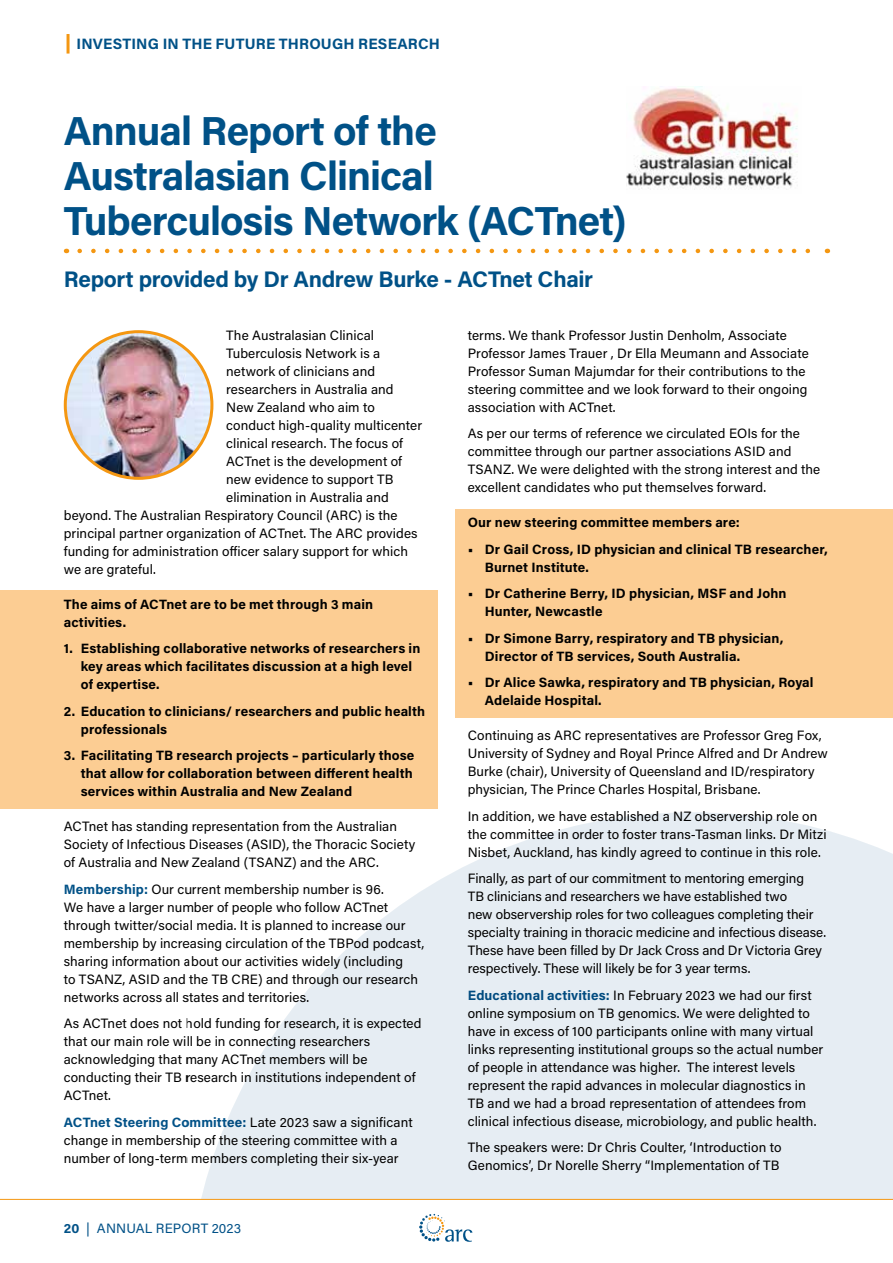
<style>
.page{position:relative;width:893px;height:1263px;background:#fff}
.page>*{position:absolute;margin:0;border:0;box-sizing:border-box;transform-origin:0 0}
.t1{font:700 40.5px/45px "Acumin Pro";letter-spacing:-.025em;color:#005187}
.t2{font:700 22.5px "Acumin Pro";letter-spacing:-.015em;color:#005187}
.t3{font:700 15px "Acumin Pro";letter-spacing:.015em;color:#005187}
.t4{font:13.5px/18px "Acumin Pro";letter-spacing:.005em;color:#000}
.t5{font:700 13.5px/18px "Acumin Pro";letter-spacing:.01em;color:#000}
.t6{font:13.5px "Acumin Pro";letter-spacing:.01em;color:#005187}
.s1{font-weight:700;color:#005187}
.s2{font-weight:700}
</style>
<div class="page">
<svg style="left:80px;top:249px;width:730px;height:4px"></svg>
<div style="left:0;top:591px;width:438px;height:48px;background:#fccd93"></div>
<div style="left:0;top:635px;width:438px;height:66px;background:#fccd93"></div>
<div style="left:0;top:698px;width:438px;height:48px;background:#fccd93"></div>
<div style="left:0;top:742px;width:438px;height:66px;background:#fccd93"></div>
<div style="left:455px;top:509px;width:438px;height:30px;background:#fccd93"></div>
<div style="left:455px;top:536px;width:438px;height:48px;background:#fccd93"></div>
<div style="left:455px;top:580px;width:438px;height:48px;background:#fccd93"></div>
<div style="left:455px;top:625px;width:438px;height:48px;background:#fccd93"></div>
<div style="left:455px;top:669px;width:438px;height:48px;background:#fccd93"></div>
<img style="left:627px;top:87px;width:171px;height:103px">
<img style="left:65px;top:332px;width:147px;height:146px;border-radius:73px">
<div style="left:64px;top:330px;width:149px;height:150px;border:3px solid #f49712;border-radius:50%"></div>
<svg style="left:187px;top:812px;width:706px;height:387px;fill:#e6edf3"></svg>
<hr style="left:67px;top:34px;width:3px;height:20px;background:#f49712">
<svg style="left:0;top:1199px;width:893px;height:34px"></svg>
<svg style="left:419px;top:1214px;width:53px;height:28px"></svg>
<p class="t3" style="left:77px;top:33px;width:365px">INVESTING IN THE FUTURE THROUGH RESEARCH</p>
<h1 class="t1" style="left:64px;top:106px;width:564px">Annual Report of the<br>Australasian Clinical<br>Tuberculosis Network (ACTnet)</h1>
<h2 class="t2" style="left:64px;top:263px;width:531px">Report provided by Dr Andrew Burke - ACTnet Chair</h2>
<p class="t4" style="left:226px;top:325px;width:149px">The Australasian Clinical</p>
<p class="t4" style="left:226px;top:343px;width:156px">Tuberculosis Network is a</p>
<p class="t4" style="left:226px;top:361px;width:150px">network of clinicians and</p>
<p class="t4" style="left:226px;top:379px;width:169px">researchers in Australia and</p>
<p class="t4" style="left:226px;top:397px;width:150px">New Zealand who aim to</p>
<p class="t4" style="left:226px;top:415px;width:197px">conduct high-quality multicenter</p>
<p class="t4" style="left:226px;top:433px;width:178px">clinical research. The focus of</p>
<p class="t4" style="left:226px;top:451px;width:177px">ACTnet is the development of</p>
<p class="t4" style="left:226px;top:469px;width:169px">new evidence to support TB</p>
<p class="t4" style="left:226px;top:487px;width:164px">elimination in Australia and</p>
<p class="t4" style="left:64px;top:505px;width:335px">beyond. The Australian Respiratory Council (ARC) is the</p>
<p class="t4" style="left:64px;top:523px;width:355px">principal partner organization of ACTnet. The ARC provides</p>
<p class="t4" style="left:64px;top:541px;width:346px">funding for administration officer salary support for which</p>
<p class="t4" style="left:64px;top:559px;width:94px">we are grateful.</p>
<p class="t5" style="left:64px;top:594px;width:311px">The aims of ACTnet are to be met through 3 main activities.</p>
<p class="t5" style="left:81px;top:639px;width:341px;text-indent:-17px">1. Establishing collaborative networks of researchers in key areas which facilitates discussion at a high level of expertise.</p>
<p class="t5" style="left:81px;top:701px;width:346px;text-indent:-17px">2. Education to clinicians/ researchers and public health professionals</p>
<p class="t5" style="left:81px;top:746px;width:335px;text-align:justify;text-indent:-17px">3. Facilitating TB research projects – particularly those that allow for collaboration between different health services within Australia and New Zealand</p>
<p class="t4" style="left:64px;top:817px;width:353px">ACTnet has standing representation from the Australian<br>Society of Infectious Diseases (ASID), the Thoracic Society of Australia and New Zealand (TSANZ) and the ARC.</p>
<p class="t4" style="left:64px;top:879px;width:362px"><span class="s1">Membership:</span> Our current membership number is 96.<br>We have a larger number of people who follow ACTnet through twitter/social media. It is planned to increase our membership by increasing circulation of the TBPod podcast, sharing information about our activities widely (including<br>to TSANZ, ASID and the TB CRE) and through our research networks across all states and territories.</p>
<p class="t4" style="left:64px;top:1014px;width:359px">As ACTnet does not hold funding for research, it is expected that our main role will be in connecting researchers acknowledging that many ACTnet members will be conducting their TB research in institutions independent of ACTnet.</p>
<p class="t4" style="left:64px;top:1112px;width:350px"><span class="s1">ACTnet Steering Committee:</span> Late 2023 saw a significant change in membership of the steering committee with a number of long-term members completing their six-year</p>
<p class="t4" style="left:468px;top:325px;width:343px">terms. We thank Professor Justin Denholm, Associate Professor James Trauer , Dr Ella Meumann and Associate Professor Suman Majumdar for their contributions to the steering committee and we look forward to their ongoing association with ACTnet.</p>
<p class="t4" style="left:468px;top:424px;width:354px">As per our terms of reference we circulated EOIs for the committee through our partner associations ASID and TSANZ. We were delighted with the strong interest and the excellent candidates who put themselves forward.</p>
<p class="t5" style="left:468px;top:513px;width:274px">Our new steering committee members are:</p>
<p class="t5" style="left:485px;top:539px;width:345px;text-indent:-17px">• Dr Gail Cross, ID physician and clinical TB researcher,<br>Burnet Institute.</p>
<p class="t5" style="left:485px;top:584px;width:303px;text-indent:-17px">• Dr Catherine Berry, ID physician, MSF and John<br>Hunter, Newcastle</p>
<p class="t5" style="left:485px;top:628px;width:300px;text-indent:-17px">• Dr Simone Barry, respiratory and TB physician,<br>Director of TB services, South Australia.</p>
<p class="t5" style="left:485px;top:673px;width:330px;text-indent:-17px">• Dr Alice Sawka, respiratory and TB physician, Royal<br>Adelaide Hospital.</p>
<p class="t4" style="left:468px;top:726px;width:362px">Continuing as ARC representatives are Professor Greg Fox, University of Sydney and Royal Prince Alfred and Dr Andrew Burke (chair), University of Queensland and ID/respiratory physician, The Prince Charles Hospital, Brisbane.</p>
<p class="t4" style="left:468px;top:806px;width:360px">In addition, we have established a NZ observership role on the committee in order to foster trans-Tasman links. Dr Mitzi<br>Nisbet, Auckland, has kindly agreed to continue in this role.</p>
<p class="t4" style="left:468px;top:869px;width:360px">Finally, as part of our commitment to mentoring emerging<br>TB clinicians and researchers we have established two<br>new observership roles for two colleagues completing their specialty training in thoracic medicine and infectious disease.<br>These have been filled by Dr Jack Cross and Dr Victoria Grey respectively. These will likely be for 3 year terms.</p>
<p class="t4" style="left:468px;top:985px;width:357px"><span class="s1">Educational activities:</span> In February 2023 we had our first online symposium on TB genomics. We were delighted to have in excess of 100 participants online with many virtual links representing institutional groups so the actual number of people in attendance was higher. The interest levels represent the rapid advances in molecular diagnostics in TB and we had a broad representation of attendees from clinical infectious disease, microbiology, and public health.</p>
<p class="t4" style="left:468px;top:1138px;width:315px">The speakers were: Dr Chris Coulter, ‘Introduction to<br>Genomics’, Dr Norelle Sherry “Implementation of TB</p>
<p class="t6" style="left:64px;top:1219px;width:179px"><span class="s2">20</span> | ANNUAL REPORT 2023</p>
</div>
